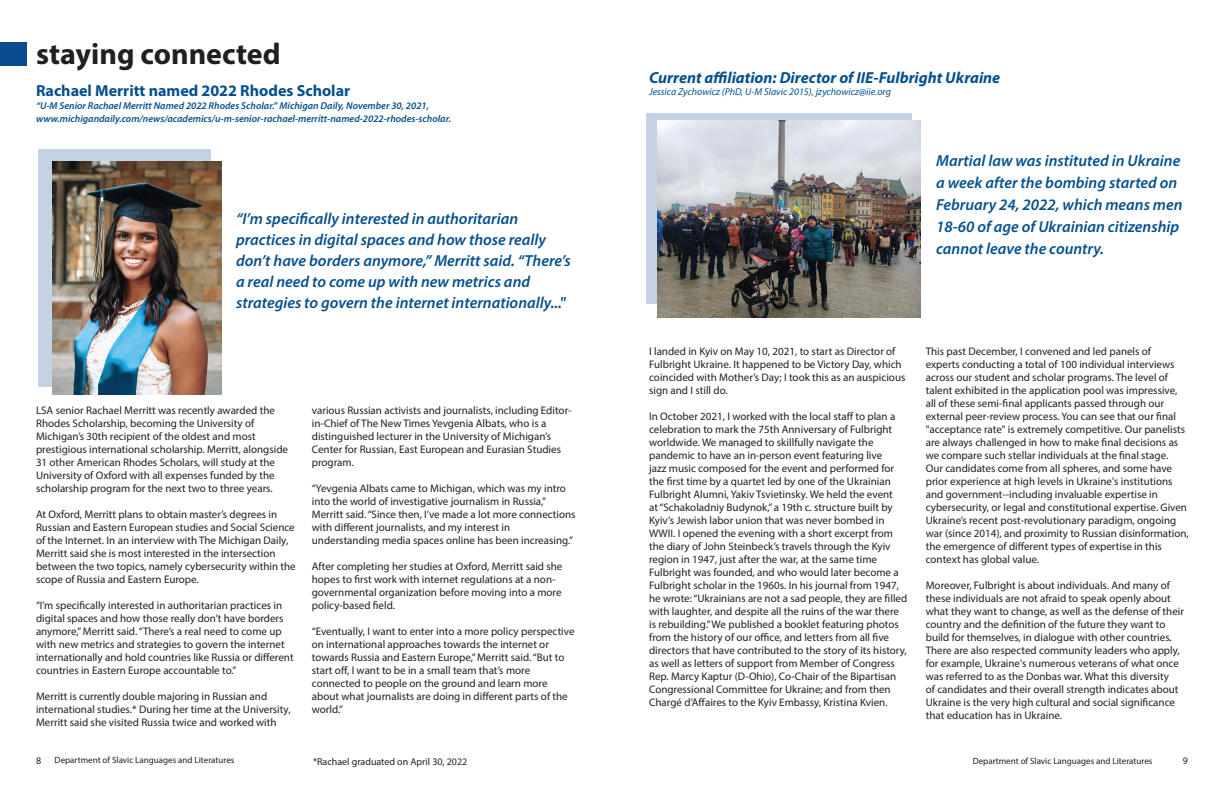
<style>
.page{position:relative;width:1224px;height:792px;background:#fff}
.page>*{position:absolute;margin:0;border:0;box-sizing:border-box;transform-origin:0 0}
.t1{font:700 30px "Myriad Pro";color:#231f20}
.t2{font:italic 600 16px/21px "Myriad Pro";color:#064f8e}
.t3{font:italic 600 16px/22px "Myriad Pro";color:#04508e}
.t4{font:italic 700 16px "Myriad Pro";color:#04508e}
.t5{font:700 16px "Myriad Pro";color:#064f8e}
.t6{font:11px/13px "Myriad Pro";color:#231f20}
.t7{font:italic 600 10px/13px "Myriad Pro";color:#064f8e}
.t8{font:italic 10px "Myriad Pro";color:#04508e}
.t9{font:10px "Myriad Pro";color:#231f20}
.t10{font:9px "Myriad Pro";color:#231f20}
</style>
<div class="page">
<div style="left:38px;top:149px;width:172px;height:238px;background:#c3d3e4"></div>
<div style="left:646px;top:113px;width:266px;height:191px;background:linear-gradient(to right,#c3d3e4,#c3d3e4)"></div>
<div style="left:0;top:43px;width:26px;height:23px;background:#094d8e"></div>
<img style="left:53px;top:161px;width:168px;height:233px">
<img style="left:657px;top:121px;width:264px;height:197px">
<h1 class="t1" style="left:36px;top:34px;width:246px">staying connected</h1>
<h2 class="t5" style="left:36px;top:80px;width:316px">Rachael Merritt named 2022 Rhodes Scholar</h2>
<p class="t7" style="left:36px;top:99px;width:417px">“U-M Senior Rachael Merritt Named 2022 Rhodes Scholar.” Michigan Daily, November 30, 2021, www.michigandaily.com/news/academics/u-m-senior-rachael-merritt-named-2022-rhodes-scholar.</p>
<p class="t2" style="left:236px;top:207px;width:336px">“I’m specifically interested in authoritarian practices in digital spaces and how those really don’t have borders anymore,” Merritt said. “There’s a real need to come up with new metrics and strategies to govern the internet internationally..."</p>
<p class="t6" style="left:36px;top:404px;width:254px">LSA senior Rachael Merritt was recently awarded the Rhodes Scholarship, becoming the University of Michigan’s 30th recipient of the oldest and most prestigious international scholarship. Merritt, alongside 31 other American Rhodes Scholars, will study at the University of Oxford with all expenses funded by the scholarship program for the next two to three years.</p>
<p class="t6" style="left:36px;top:508px;width:261px">At Oxford, Merritt plans to obtain master’s degrees in Russian and Eastern European studies and Social Science of the Internet. In an interview with The Michigan Daily, Merritt said she is most interested in the intersection between the two topics, namely cybersecurity within the scope of Russia and Eastern Europe.</p>
<p class="t6" style="left:36px;top:599px;width:259px">“I’m specifically interested in authoritarian practices in digital spaces and how those really don’t have borders anymore,” Merritt said. “There’s a real need to come up with new metrics and strategies to govern the internet internationally and hold countries like Russia or different countries in Eastern Europe accountable to.”</p>
<p class="t6" style="left:36px;top:690px;width:256px">Merritt is currently double majoring in Russian and international studies.* During her time at the University,<br>Merritt said she visited Russia twice and worked with</p>
<p class="t6" style="left:312px;top:404px;width:261px">various Russian activists and journalists, including Editor&shy;in-Chief of The New Times Yevgenia Albats, who is a distinguished lecturer in the University of Michigan’s Center for Russian, East European and Eurasian Studies program.</p>
<p class="t6" style="left:312px;top:482px;width:265px">“Yevgenia Albats came to Michigan, which was my intro into the world of investigative journalism in Russia,” Merritt said. “Since then, I’ve made a lot more connections with different journalists, and my interest in understanding media spaces online has been increasing.”</p>
<p class="t6" style="left:312px;top:560px;width:252px">After completing her studies at Oxford, Merritt said she hopes to first work with internet regulations at a non&shy;governmental organization before moving into a more policy-based field.</p>
<p class="t6" style="left:312px;top:625px;width:264px">“Eventually, I want to enter into a more policy perspective on international approaches towards the internet or towards Russia and Eastern Europe,” Merritt said. “But to start off, I want to be in a small team that’s more connected to people on the ground and learn more about what journalists are doing in different parts of the world.”</p>
<h2 class="t4" style="left:649px;top:67px;width:353px">Current affiliation: Director of IIE-Fulbright Ukraine</h2>
<p class="t8" style="left:649px;top:86px;width:243px">Jessica Zychowicz (PhD, U-M Slavic 2015), jzychowicz@iie.org</p>
<h2 class="t3" style="left:936px;top:149px;width:248px">Martial law was instituted in Ukraine a week after the bombing started on February 24, 2022, which means men 18-60 of age of Ukrainian citizenship cannot leave the country.</h2>
<p class="t6" style="left:649px;top:345px;width:258px">I landed in Kyiv on May 10, 2021, to start as Director of Fulbright Ukraine. It happened to be Victory Day, which coincided with Mother’s Day; I took this as an auspicious sign and I still do.</p>
<p class="t6" style="left:649px;top:410px;width:260px">In October 2021, I worked with the local staff to plan a celebration to mark the 75th Anniversary of Fulbright worldwide. We managed to skillfully navigate the pandemic to have an in-person event featuring live<br>jazz music composed for the event and performed for the first time by a quartet led by one of the Ukrainian Fulbright Alumni, Yakiv Tsvietinsky. We held the event<br>at “Schakoladniy Budynok,” a 19th c. structure built by Kyiv’s Jewish labor union that was never bombed in WWII. I opened the evening with a short excerpt from the diary of John Steinbeck’s travels through the Kyiv region in 1947, just after the war, at the same time Fulbright was founded, and who would later become a Fulbright scholar in the 1960s. In his journal from 1947, he wrote: “Ukrainians are not a sad people, they are filled with laughter, and despite all the ruins of the war there is rebuilding.” We published a booklet featuring photos from the history of our office, and letters from all five directors that have contributed to the story of its history, as well as letters of support from Member of Congress Rep. Marcy Kaptur (D-Ohio), Co-Chair of the Bipartisan Congressional Committee for Ukraine; and from then Chargé d’Affaires to the Kyiv Embassy, Kristina Kvien.</p>
<p class="t6" style="left:926px;top:345px;width:265px">This past December, I convened and led panels of<br>experts conducting a total of 100 individual interviews across our student and scholar programs. The level of talent exhibited in the application pool was impressive, all of these semi-final applicants passed through our external peer-review process. You can see that our final "acceptance rate" is extremely competitive. Our panelists are always challenged in how to make final decisions as we compare such stellar individuals at the final stage.<br>Our candidates come from all spheres, and some have prior experience at high levels in Ukraine's institutions and government--including invaluable expertise in cybersecurity, or legal and constitutional expertise. Given Ukraine’s recent post-revolutionary paradigm, ongoing war (since 2014), and proximity to Russian disinformation, the emergence of different types of expertise in this context has global value.</p>
<p class="t6" style="left:926px;top:579px;width:260px">Moreover, Fulbright is about individuals. And many of these individuals are not afraid to speak openly about what they want to change, as well as the defense of their country and the definition of the future they want to build for themselves, in dialogue with other countries.<br>There are also respected community leaders who apply, for example, Ukraine's numerous veterans of what once was referred to as the Donbas war. What this diversity<br>of candidates and their overall strength indicates about Ukraine is the very high cultural and social significance that education has in Ukraine.</p>
<p class="t9" style="left:36px;top:754px;width:7px">8</p>
<p class="t10" style="left:55px;top:754px;width:181px">Department of Slavic Languages and Literatures</p>
<p class="t10" style="left:973px;top:756px;width:181px">Department of Slavic Languages and Literatures</p>
<p class="t9" style="left:1183px;top:754px;width:7px">9</p>
<p class="t9" style="left:313px;top:756px;width:156px">*Rachael graduated on April 30, 2022</p>
</div>
